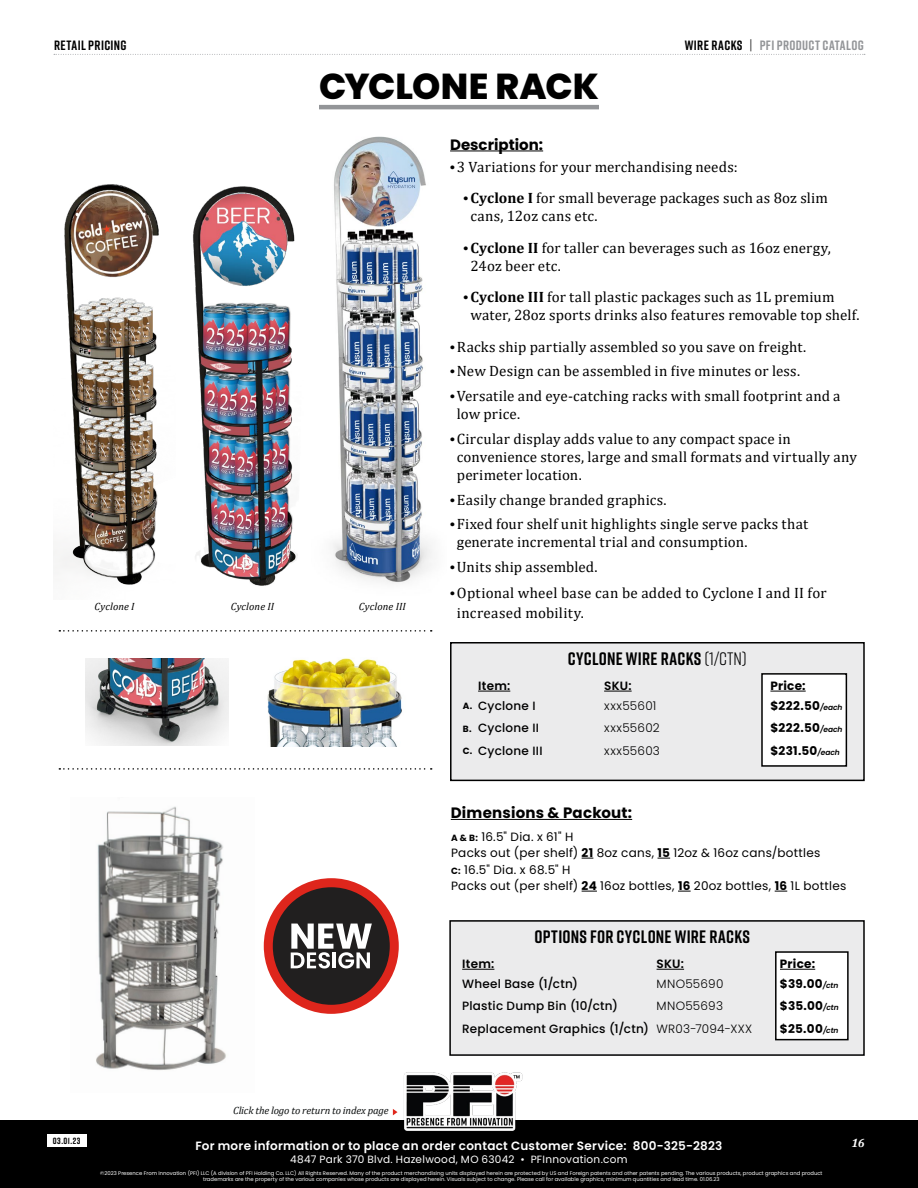
<style>
.page{position:relative;width:918px;height:1188px;background:#fff}
.page>*{position:absolute;margin:0;border:0;box-sizing:border-box;transform-origin:0 0}
.t1{font:800 36px "Poppins";color:#000}
.t2{font:700 18px "Rift";letter-spacing:.015em;color:#000}
.t3{font:15px/18px "Cambria";letter-spacing:.01em;color:#000}
.t4{font:700 15px "Poppins";letter-spacing:.01em;color:#000}
.t5{font:700 13.5px "Rift";letter-spacing:.03em;color:#939598}
.t6{font:700 13.5px "Rift";letter-spacing:.02em;color:#000}
.t7{font:12px/16.5px "Poppins";letter-spacing:.025em;color:#000}
.t8{font:500 12px/22.5px "Poppins";letter-spacing:.025em;color:#000}
.t9{font:700 12px/19.5px "Poppins";letter-spacing:.025em;color:#000}
.t10{font:600 12px "Poppins";letter-spacing:.025em;color:#fff}
.t11{font:300 12px/22.5px "Poppins";letter-spacing:.02em;color:#000}
.t12{font:600 12px "Poppins";letter-spacing:.025em;color:#000}
.t13{font:italic 700 12px "Cambria";color:#fff}
.t14{font:10.5px "Poppins";letter-spacing:.025em;color:#fff}
.t15{font:italic 10.5px "Cambria";letter-spacing:-.01em;color:#0c0f0f}
.t16{font:italic 10.5px "Cambria";letter-spacing:.01em;color:#000}
.t17{font:700 9px "Rift";letter-spacing:.055em;color:#000}
.t18{font:700 9px "Poppins";color:#000}
.t19{font:5.25px/6.3px "Poppins";color:#fff;text-align:center}
.s1{color:#000}
.s2{font-weight:400;color:#000}
.s3{font-family:"Arial";font-weight:700;font-size:13.5px}
.s4{font-weight:700}
.s5{font-weight:400}
.s6{font-weight:600;font-style:italic;font-size:7.5px}
.s7{font-weight:700;font-size:9px}
</style>
<div class="page">
<div style="left:0;top:1120px;width:918px;height:68px;background:#000"></div>
<div style="left:47px;top:1134px;width:39px;height:13px;background:#fff"></div>
<img style="left:403px;top:1072px;width:120px;height:59px">
<svg style="left:393px;top:1109px;width:5px;height:6px"></svg>
<hr style="left:319px;top:105px;width:280px;height:4px;background:#939598">
<svg style="left:54px;top:54px;width:811px;height:1px"></svg>
<div style="left:451px;top:643px;width:413px;height:137px;background:#ebebec"></div>
<div style="left:450px;top:642px;width:415px;height:139px;border:2px solid #000"></div>
<div style="left:450px;top:921px;width:414px;height:134px;background:#ebebec"></div>
<div style="left:449px;top:920px;width:416px;height:136px;border:2px solid #000"></div>
<div style="left:762px;top:674px;width:84px;height:92px;background:#fff"></div>
<div style="left:761px;top:673px;width:86px;height:94px;border:2px solid #000"></div>
<div style="left:776px;top:952px;width:72px;height:88px;background:#fff"></div>
<div style="left:775px;top:951px;width:74px;height:89px;border:2px solid #000"></div>
<hr style="left:450px;top:151px;width:93px;height:1px;background:#000">
<hr style="left:451px;top:819px;width:181px;height:1px;background:#000">
<hr style="left:462px;top:969px;width:32px;height:1px;background:#000">
<svg style="left:657px;top:969px;width:27px;height:1px"></svg>
<hr style="left:770px;top:691px;width:36px;height:1px;background:#000">
<hr style="left:780px;top:969px;width:35px;height:1px;background:#000">
<hr style="left:478px;top:691px;width:32px;height:1px;background:#000">
<svg style="left:604px;top:691px;width:28px;height:1px"></svg>
<svg style="left:658px;top:858px;width:12px;height:1px"></svg>
<svg style="left:582px;top:891px;width:15px;height:1px"></svg>
<svg style="left:678px;top:891px;width:13px;height:1px"></svg>
<svg style="left:775px;top:891px;width:12px;height:1px"></svg>
<img style="left:333px;top:136px;width:99px;height:448px">
<img style="left:86px;top:658px;width:143px;height:87px">
<img style="left:267px;top:658px;width:135px;height:88px">
<img style="left:54px;top:184px;width:105px;height:401px">
<img style="left:193px;top:186px;width:105px;height:400px">
<svg style="left:59px;top:630px;width:373px;height:2px"></svg>
<img style="left:96px;top:806px;width:130px;height:264px">
<svg style="left:59px;top:768px;width:373px;height:2px"></svg>
<svg style="left:264px;top:878px;width:135px;height:136px"></svg>
<p class="t6" style="left:54px;top:36px;width:74px">RETAIL PRICING</p>
<h1 class="t1" style="left:319px;top:65px;width:281px">CYCLONE RACK</h1>
<p class="t4" style="left:450px;top:136px;width:95px">Description:</p>
<p class="t5" style="left:685px;top:36px;width:181px"><span class="s1">WIRE RACKS</span> <span class="s2">|</span> PFI PRODUCT CATALOG</p>
<p class="t16" style="left:95px;top:599px;width:42px">Cyclone I</p>
<p class="t16" style="left:231px;top:599px;width:45px">Cyclone II</p>
<p class="t16" style="left:359px;top:599px;width:48px">Cyclone III</p>
<p class="t15" style="left:233px;top:1103px;width:157px">Click the logo to return to index page</p>
<p class="t3" style="left:450px;top:158px;width:289px"><span class="s3">•</span>3 Variations for your merchandising needs:</p>
<p class="t3" style="left:470px;top:189px;width:359px;text-indent:-7px"><span class="s3">•</span><span class="s4">Cyclone I</span> for small beverage packages such as 8oz slim cans, 12oz cans etc.</p>
<p class="t3" style="left:470px;top:239px;width:362px;text-indent:-7px"><span class="s3">•</span><span class="s4">Cyclone II</span> for taller can beverages such as 16oz energy,<br>24oz beer etc.</p>
<p class="t3" style="left:470px;top:288px;width:391px;text-indent:-7px"><span class="s3">•</span><span class="s4">Cyclone III</span> for tall plastic packages such as 1L premium water, 28oz sports drinks also features removable top shelf.</p>
<p class="t3" style="left:450px;top:338px;width:358px"><span class="s3">•</span>Racks ship partially assembled so you save on freight.</p>
<p class="t3" style="left:450px;top:362px;width:351px"><span class="s3">•</span>New Design can be assembled in five minutes or less.</p>
<p class="t3" style="left:457px;top:387px;width:385px;text-indent:-7px"><span class="s3">•</span>Versatile and eye-catching racks with small footprint and a low price.</p>
<p class="t3" style="left:457px;top:430px;width:402px;text-indent:-7px"><span class="s3">•</span>Circular display adds value to any compact space in convenience stores, large and small formats and virtually any perimeter location.</p>
<p class="t3" style="left:450px;top:491px;width:218px"><span class="s3">•</span>Easily change branded graphics.</p>
<p class="t3" style="left:457px;top:515px;width:353px;text-indent:-7px"><span class="s3">•</span> Fixed four shelf unit highlights single serve packs that generate incremental trial and consumption.</p>
<p class="t3" style="left:450px;top:558px;width:149px"><span class="s3">•</span>Units ship assembled.</p>
<p class="t3" style="left:457px;top:584px;width:371px;line-height:19.5px;text-indent:-7px"><span class="s3">•</span>Optional wheel base can be added to Cyclone I and II for increased mobility.</p>
<p class="t12" style="left:478px;top:679px;width:34px">Item:</p>
<p class="t8" style="left:478px;top:694px;width:66px">Cyclone I<br>Cyclone II<br>Cyclone III</p>
<p class="t18" style="left:463px;top:701px;width:11px">A.</p>
<p class="t18" style="left:463px;top:724px;width:10px">B.</p>
<p class="t18" style="left:463px;top:746px;width:11px">C.</p>
<p class="t2" style="left:568px;top:646px;width:180px">CYCLONE WIRE RACKS <span class="s5">(1/CTN)</span></p>
<p class="t12" style="left:604px;top:679px;width:29px">SKU:</p>
<p class="t11" style="left:604px;top:694px;width:57px">xxx55601 xxx55602 xxx55603</p>
<p class="t4" style="left:451px;top:804px;width:183px">Dimensions &amp; Packout:</p>
<p class="t9" style="left:770px;top:676px;width:74px">Price: $222.50<span class="s6">/each</span></p>
<p class="t9" style="left:770px;top:717px;width:74px;line-height:22.5px">$222.50<span class="s6">/each </span>$231.50<span class="s6">/each</span></p>
<p class="t7" style="left:451px;top:828px;width:397px"><span class="s7">A &amp; B:</span> 16.5" Dia. x 61" H<br>Packs out (per shelf) <span class="s4">21</span> 8oz cans, <span class="s4">15</span> 12oz &amp; 16oz cans/bottles<br><span class="s7">C:</span> 16.5" Dia. x 68.5" H<br>Packs out (per shelf) <span class="s4">24</span> 16oz bottles, <span class="s4">16</span> 20oz bottles, <span class="s4">16</span> 1L bottles</p>
<p class="t2" style="left:535px;top:924px;width:217px">OPTIONS FOR CYCLONE WIRE RACKS</p>
<p class="t12" style="left:462px;top:957px;width:34px">Item:</p>
<p class="t8" style="left:462px;top:972px;width:188px">Wheel Base (1/ctn)<br>Plastic Dump Bin (10/ctn)<br>Replacement Graphics (1/ctn)</p>
<p class="t12" style="left:657px;top:957px;width:29px">SKU:</p>
<p class="t11" style="left:657px;top:972px;width:97px">MNO55690<br>MNO55693<br>WR03-7094-XXX</p>
<p class="t9" style="left:780px;top:954px;width:60px">Price: $39.00<span class="s6">/ctn</span></p>
<p class="t9" style="left:780px;top:995px;width:60px;line-height:22.5px">$35.00<span class="s6">/ctn </span>$25.00<span class="s6">/ctn</span></p>
<p class="t17" style="left:53px;top:1135px;width:29px">03.01.23</p>
<p class="t17" style="left:59px;top:1138px;width:29px">05.04.21</p>
<p class="t13" style="left:851px;top:1134px;width:15px">16</p>
<p class="t19" style="left:100px;top:1170px;width:724px">©2023 Presence From Innovation (PFI) LLC (A division of PFI Holding Co. LLC) All Rights Reserved. Many of the product merchandising units displayed herein are protected by US and Foreign patents and other patents pending. The various products, product graphics and product trademarks are the property of the various companies whose products are displayed herein. Visuals subject to change. Please call for available graphics, minimum quantities and lead time. 01.06.23</p>
<p class="t10" style="left:196px;top:1139px;width:528px">For more information or to place an order contact Customer Service: 800-325-2823</p>
<p class="t14" style="left:290px;top:1154px;width:339px">4847 Park 370 Blvd. Hazelwood, MO 63042 • PFInnovation.com</p>
</div>
